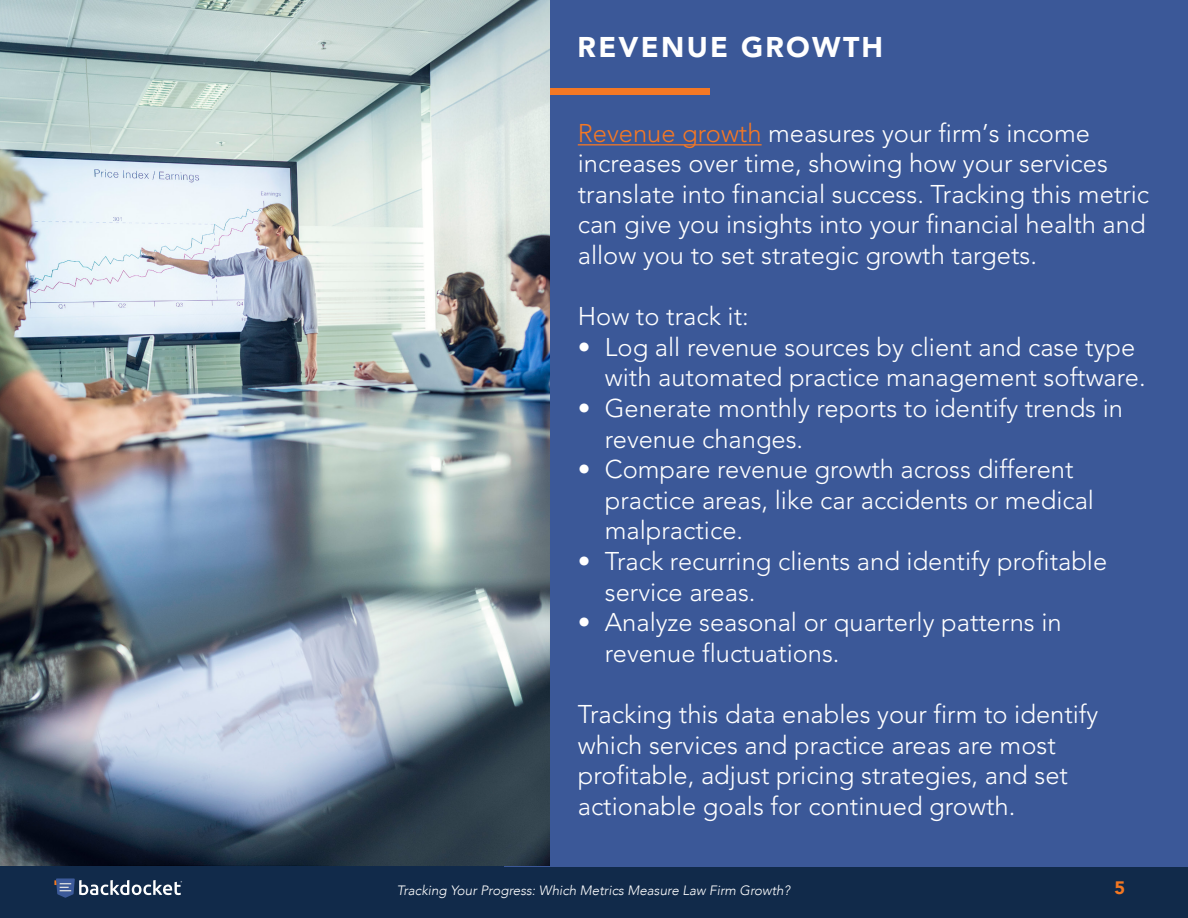
<style>
.page{position:relative;width:1188px;height:918px;background:#fff}
.page>*{position:absolute;margin:0;border:0;box-sizing:border-box;transform-origin:0 0}
.t1{font:900 28.5px "Avenir";letter-spacing:.08em;color:#fff}
.t2{font:300 25.5px/30.6px "Avenir";color:#fff}
.t3{font:900 18px "Avenir";color:#f47721}
.t4{font:italic 300 13.5px "Avenir";color:#fff}
.s1{color:#f47825}
</style>
<div class="page">
<div style="left:0;top:865px;width:1188px;height:53px;background:#112a4a"></div>
<svg style="left:54px;top:878px;width:128px;height:20px"></svg>
<div style="left:505px;top:0;width:683px;height:866px;background:#3b5898"></div>
<hr style="left:578px;top:144px;width:184px;height:1px;background:#f47825">
<div style="left:549px;top:88px;width:161px;height:6px;background:#f47825"></div>
<img style="left:0;top:0;width:549px;height:866px">
<p class="t1" style="left:578px;top:23px;width:307px">REVENUE GROWTH</p>
<p class="t2" style="left:578px;top:118px;width:573px"><span class="s1">Revenue growth</span> measures your firm’s income increases over time, showing how your services translate into financial success. Tracking this metric can give you insights into your financial health and allow you to set strategic growth targets.</p>
<p class="t2" style="left:578px;top:302px;width:173px">How to track it:</p>
<p class="t2" style="left:605px;top:333px;width:542px;text-indent:-27px">• Log all revenue sources by client and case type with automated practice management software.</p>
<p class="t2" style="left:605px;top:394px;width:520px;text-indent:-27px">• Generate monthly reports to identify trends in revenue changes.</p>
<p class="t2" style="left:605px;top:455px;width:491px;text-indent:-27px">• Compare revenue growth across different practice areas, like car accidents or medical malpractice.</p>
<p class="t2" style="left:605px;top:547px;width:504px;text-indent:-27px">• Track recurring clients and identify profitable service areas.</p>
<p class="t2" style="left:605px;top:608px;width:458px;text-indent:-27px">• Analyze seasonal or quarterly patterns in revenue fluctuations.</p>
<p class="t2" style="left:578px;top:700px;width:522px">Tracking this data enables your firm to identify which services and practice areas are most profitable, adjust pricing strategies, and set actionable goals for continued growth.</p>
<p class="t4" style="left:397px;top:882px;width:395px">Tracking Your Progress: Which Metrics Measure Law Firm Growth?</p>
<p class="t3" style="left:1115px;top:872px;width:12px">5</p>
</div>
